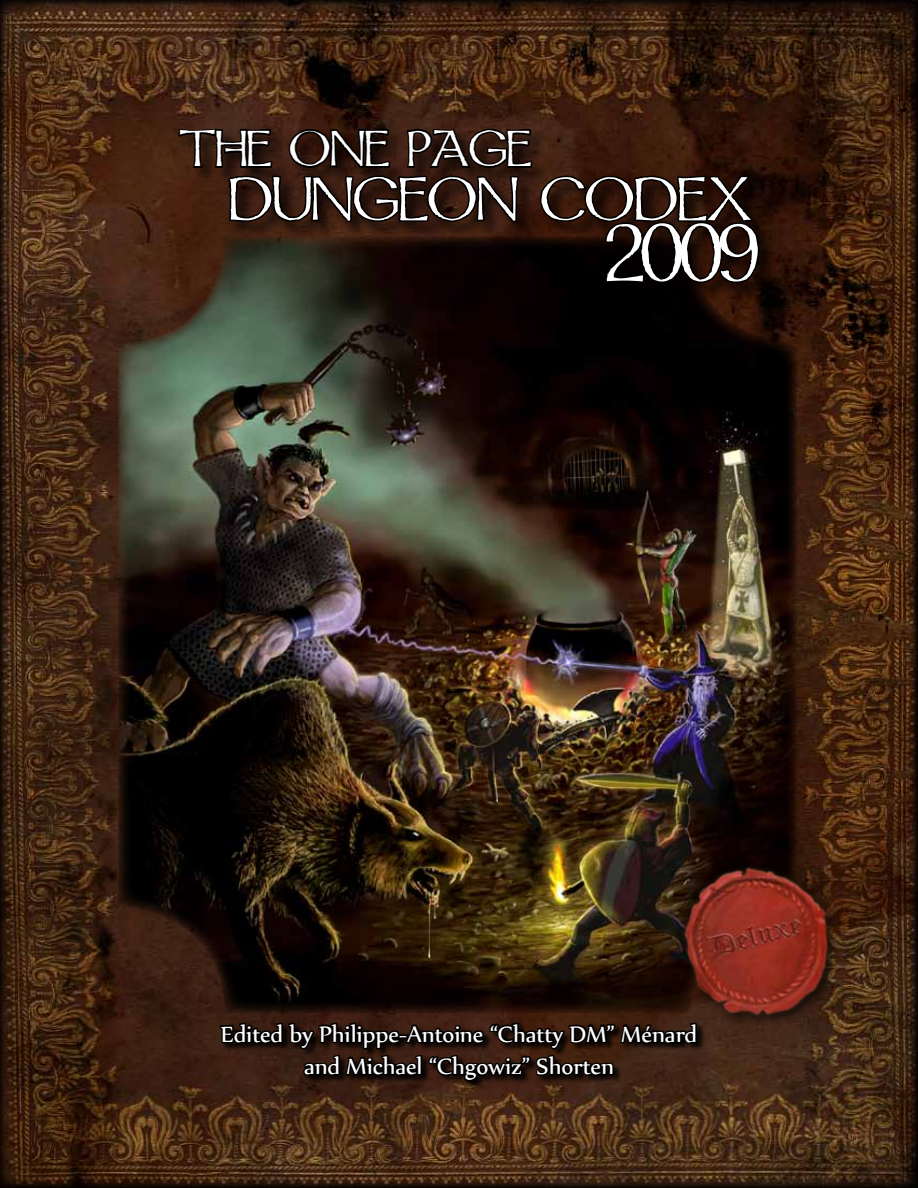
<style>
.page{position:relative;width:918px;height:1188px;background:#fff}
.page>*{position:absolute;margin:0;border:0;box-sizing:border-box;transform-origin:0 0}
.t1{font:72px "Mordred";color:#fff}
.t2{font:54px "Mordred";color:#fff}
.t3{font:45px "Mordred";color:#fff}
.t4{font:27px/32.4px "Nyala";color:#fff;text-align:center}
</style>
<div class="page">
<img style="left:0;top:0;width:918px;height:1188px">
<img style="left:118px;top:236px;width:679px;height:777px">
<div style="left:604px;top:221px;width:173px;height:79px;background:#000;opacity:.75"></div>
<svg style="left:177px;top:126px;width:584px;height:179px;background:#23120a"></svg>
<svg style="left:218px;top:975px;width:481px;height:150px;background:#2c180d"></svg>
<img style="left:668px;top:844px;width:184px;height:193px">
<h3 class="t3" style="left:180px;top:130px;width:354px">THE ONE PAGE</h3>
<h2 class="t2" style="left:230px;top:177px;width:524px">DUNGEON CODEX</h2>
<h1 class="t1" style="left:607px;top:223px;width:154px">2009</h1>
<p class="t4" style="left:221px;top:1017px;width:478px">Edited by Philippe-Antoine “Chatty DM” Ménard and Michael “Chgowiz” Shorten</p>
</div>
